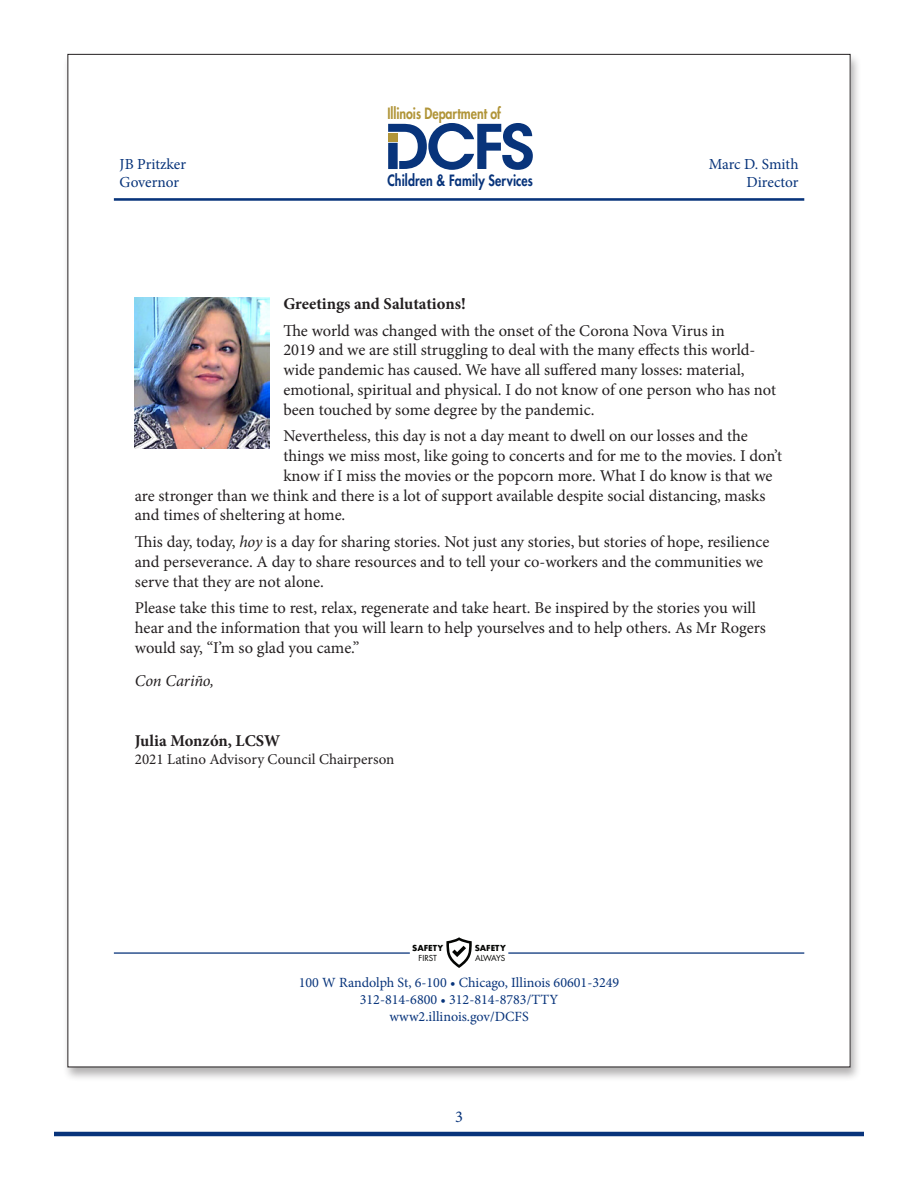
<style>
.page{position:relative;width:918px;height:1188px;background:#fff}
.page>*{position:absolute;margin:0;border:0;box-sizing:border-box;transform-origin:0 0}
.Normal_wrd_1{font:16.5px/19.8px "Minion Pro";letter-spacing:-.005em;color:#231f20}
.Normal_wrd_1-2{font:700 16.5px "Minion Pro";color:#231f20}
.Normal_wrd_1-3{font:italic 16.5px "Minion Pro";letter-spacing:-.005em;color:#231f20}
.t1{font:16.5px "Minion Pro";color:#08347b}
.t2{font:15.3px/18.5px "Minion Pro";letter-spacing:-.005em;color:#08347b}
.t3{font:800 15.15px "Futura";letter-spacing:.01em;color:#08347b;scale:.82 1}
.t4{font:800 15.15px "Futura";letter-spacing:-.005em;color:#b19539;scale:.82 1}
.Normal_wrd_1-4{font:15px "Minion Pro";color:#231f20}
.t5{font:14.1px/17px "Minion Pro";color:#08347b;text-align:center}
.t6{font:700 8.1px/9.6px "Futura";color:#040503;text-align:center}
.s1{font-style:italic}
.s2{font-weight:400}
</style>
<div class="page">
<hr style="left:54px;top:1132px;width:810px;height:4px;background:#08347b">
<div style="left:63px;top:52px;width:799px;height:1030px;background:#231f20;opacity:.35"></div>
<div style="left:68px;top:54px;width:782px;height:1013px;background:#fff"></div>
<hr style="left:114px;top:198px;width:690px;height:3px;background:#08347b">
<hr style="left:114px;top:952px;width:296px;height:2px;background:#08347b">
<hr style="left:508px;top:952px;width:296px;height:2px;background:#08347b">
<svg style="left:388px;top:123px;width:145px;height:47px"></svg>
<div style="left:388px;top:133px;width:10px;height:8px;background:#b19539"></div>
<svg style="left:446px;top:937px;width:26px;height:31px"></svg>
<img style="left:135px;top:297px;width:135px;height:151px">
<p class="t4" style="left:388px;top:104px;width:140px">Illinois Department of</p>
<p class="t2" style="left:120px;top:154px;width:68px">JB Pritzker<br>Governor</p>
<p class="t2" style="left:709px;top:154px;width:91px">Marc D. Smith</p>
<p class="t3" style="left:387px;top:171px;width:179px">Children &amp; Family Services</p>
<p class="t2" style="left:747px;top:173px;width:53px">Director</p>
<p class="Normal_wrd_1-2" style="left:283px;top:292px;width:184px">Greetings and Salutations!</p>
<p class="Normal_wrd_1" style="left:283px;top:320px;width:494px">The world was changed with the onset of the Corona Nova Virus in<br>2019 and we are still struggling to deal with the many effects this world&shy;wide pandemic has caused. We have all suffered many losses: material, emotional, spiritual and physical. I do not know of one person who has not been touched by some degree by the pandemic.</p>
<p class="Normal_wrd_1" style="left:283px;top:426px;width:466px">Nevertheless, this day is not a day meant to dwell on our losses and the</p>
<p class="Normal_wrd_1" style="left:283px;top:446px;width:500px">things we miss most, like going to concerts and for me to the movies. I don’t</p>
<p class="Normal_wrd_1" style="left:283px;top:466px;width:491px">know if I miss the movies or the popcorn more. What I do know is that we</p>
<p class="Normal_wrd_1" style="left:135px;top:486px;width:632px">are stronger than we think and there is a lot of support available despite social distancing, masks</p>
<p class="Normal_wrd_1" style="left:135px;top:505px;width:212px">and times of sheltering at home.</p>
<p class="Normal_wrd_1" style="left:135px;top:532px;width:636px">This day, today, <span class="s1">hoy</span> is a day for sharing stories. Not just any stories, but stories of hope, resilience and perseverance. A day to share resources and to tell your co-workers and the communities we serve that they are not alone.</p>
<p class="Normal_wrd_1" style="left:135px;top:598px;width:632px">Please take this time to rest, relax, regenerate and take heart. Be inspired by the stories you will hear and the information that you will learn to help yourselves and to help others. As Mr Rogers would say, “I’m so glad you came.”</p>
<p class="Normal_wrd_1-3" style="left:135px;top:670px;width:81px">Con Cariño,</p>
<p class="Normal_wrd_1-2" style="left:135px;top:729px;width:147px">Julia Monzón, LCSW</p>
<p class="Normal_wrd_1-4" style="left:135px;top:750px;width:261px">2021 Latino Advisory Council Chairperson</p>
<p class="t6" style="left:412px;top:943px;width:33px">SAFETY<br><span class="s2">FIRST</span></p>
<p class="t6" style="left:475px;top:943px;width:33px;text-align:left">SAFETY<br><span class="s2">ALWAYS</span></p>
<p class="t5" style="left:299px;top:974px;width:322px">100 W Randolph St, 6-100 • Chicago, Illinois 60601-3249<br>312-814-6800 • 312-814-8783/TTY www2.illinois.gov/DCFS</p>
<p class="t1" style="left:455px;top:1106px;width:9px">3</p>
</div>
